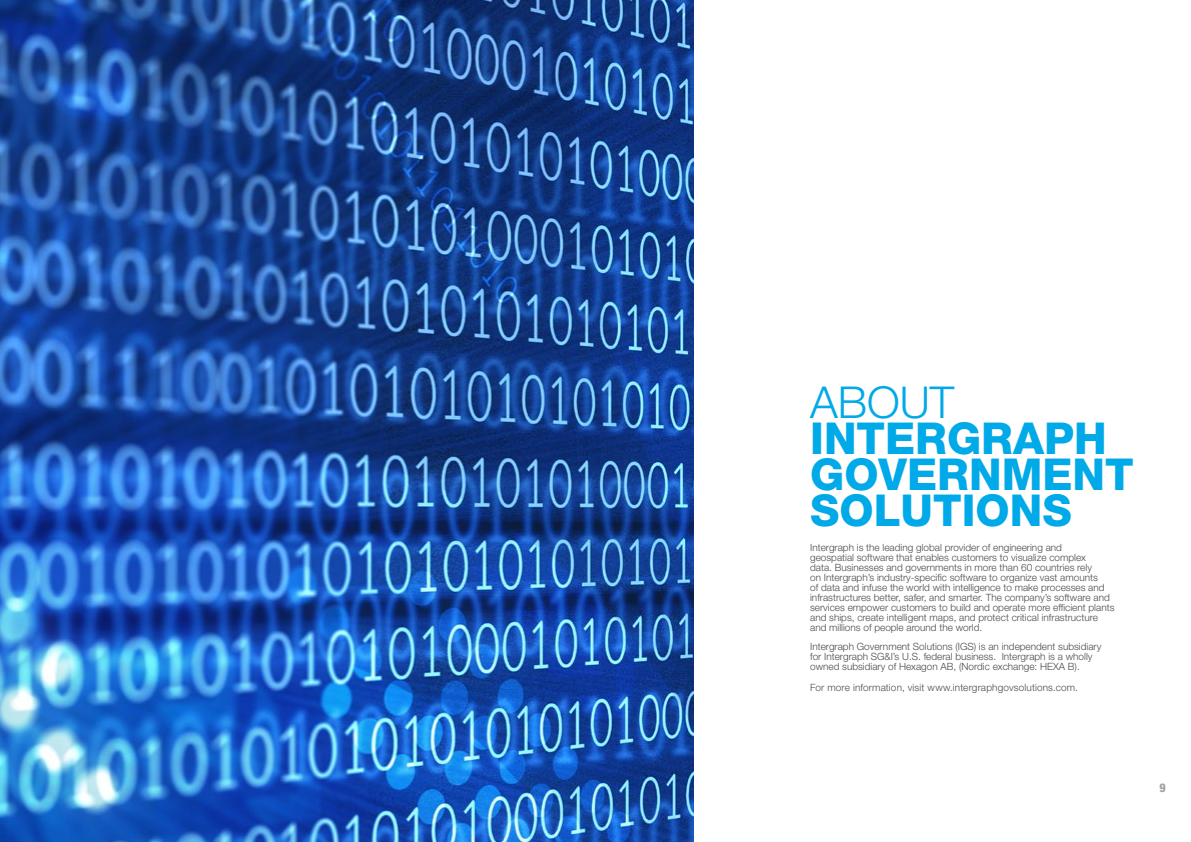
<style>
.page{position:relative;width:1191px;height:842px;background:#fff}
.page>*{position:absolute;margin:0;border:0;box-sizing:border-box;transform-origin:0 0}
.t1{font:800 44px/36px "Helvetica Neue LT Std";color:#00a9e7}
.t2{font:300 44px "Helvetica Neue LT Std";color:#00a9e7}
.t3{font:800 condensed 12px "Helvetica Neue LT Std";color:#a1a1a2}
.t4{font:300 10px/10px "Helvetica Neue LT Std";color:#4a4b4b}
</style>
<div class="page">
<img style="left:0;top:0;width:693px;height:842px">
<h1 class="t2" style="left:810px;top:375px;width:58px">About</h1>
<h1 class="t1" style="left:810px;top:420px;width:325px">INTERGRAPH<br>GOVERNMENT<br>SOLUTIONS</h1>
<p class="t4" style="left:810px;top:542px;width:306px">Intergraph is the leading global provider of engineering and<br>geospatial software that enables customers to visualize complex<br>data. Businesses and governments in more than 60 countries rely<br>on Intergraph’s industry-specific software to organize vast amounts<br>of data and infuse the world with intelligence to make processes and infrastructures better, safer, and smarter. The company’s software and services empower customers to build and operate more efficient plants and ships, create intelligent maps, and protect critical infrastructure and millions of people around the world.</p>
<p class="t4" style="left:810px;top:641px;width:293px">Intergraph Government Solutions (IGS) is an independent subsidiary for Intergraph SG&amp;I’s U.S. federal business. Intergraph is a wholly owned subsidiary of Hexagon AB, (Nordic exchange: HEXA B).</p>
<p class="t4" style="left:810px;top:682px;width:269px">For more information, visit www.intergraphgovsolutions.com.</p>
<p class="t3" style="left:1159px;top:780px;width:8px">9</p>
</div>
